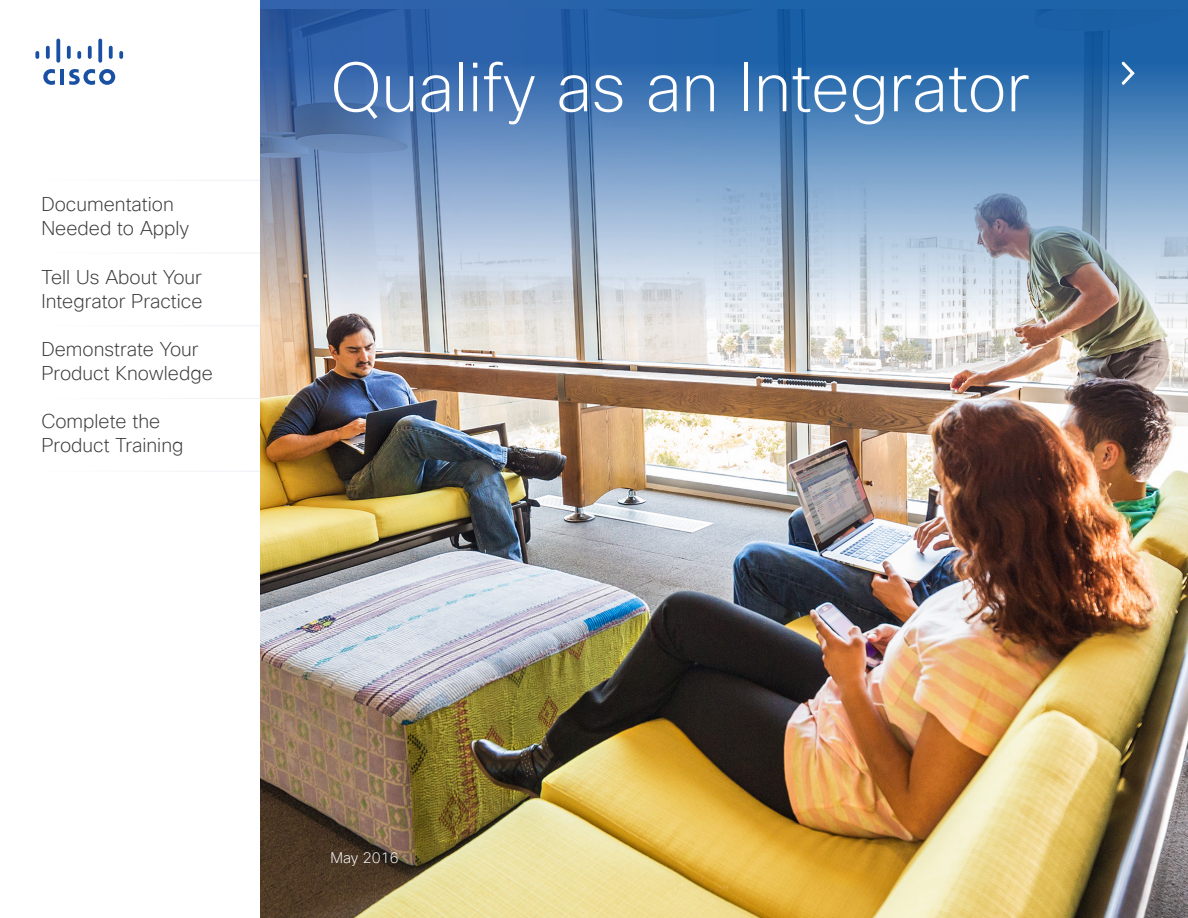
<style>
.page{position:relative;width:1188px;height:918px;background:#fff}
.page>*{position:absolute;margin:0;border:0;box-sizing:border-box;transform-origin:0 0}
.t1{font:200 67.5px "Cisco Sans TT";color:#fff}
.t2{font:200 19.5px/24px "Cisco Sans TT";color:#39393b}
.t3{font:200 15px "Cisco Sans TT";color:#fff}
</style>
<div class="page">
<hr style="left:41px;top:180px;width:219px;height:1px;background:#e8ebf1">
<hr style="left:41px;top:252px;width:219px;height:2px;background:#e8ebf1">
<hr style="left:41px;top:325px;width:219px;height:1px;background:#e8ebf1">
<hr style="left:41px;top:398px;width:219px;height:1px;background:#e8ebf1">
<hr style="left:41px;top:471px;width:219px;height:1px;background:#e8ebf1">
<hr style="left:60px;top:69px;width:4px;height:16px;background:#1a50a3">
<svg style="left:43px;top:69px;width:12px;height:16px"></svg>
<svg style="left:69px;top:69px;width:46px;height:16px"></svg>
<svg style="left:35px;top:51px;width:4px;height:8px"></svg>
<svg style="left:46px;top:46px;width:4px;height:13px"></svg>
<svg style="left:56px;top:39px;width:4px;height:24px"></svg>
<svg style="left:67px;top:46px;width:4px;height:13px"></svg>
<svg style="left:77px;top:51px;width:4px;height:8px"></svg>
<svg style="left:88px;top:46px;width:4px;height:13px"></svg>
<svg style="left:98px;top:39px;width:4px;height:24px"></svg>
<svg style="left:109px;top:46px;width:4px;height:13px"></svg>
<svg style="left:119px;top:51px;width:4px;height:8px"></svg>
<img style="left:260px;top:326px;width:928px;height:592px">
<img style="left:260px;top:0;width:928px;height:326px">
<svg style="left:1121px;top:61px;width:15px;height:25px"></svg>
<p class="t2" style="left:41px;top:193px;width:149px">Documentation<br>Needed to Apply</p>
<p class="t2" style="left:41px;top:265px;width:163px">Tell Us About Your<br>Integrator Practice</p>
<p class="t2" style="left:41px;top:338px;width:173px">Demonstrate Your<br>Product Knowledge</p>
<p class="t2" style="left:41px;top:410px;width:143px">Complete the<br>Product Training</p>
<h1 class="t1" style="left:331px;top:44px;width:700px">Qualify as an Integrator</h1>
<p class="t3" style="left:330px;top:848px;width:70px">May 2016</p>
</div>
